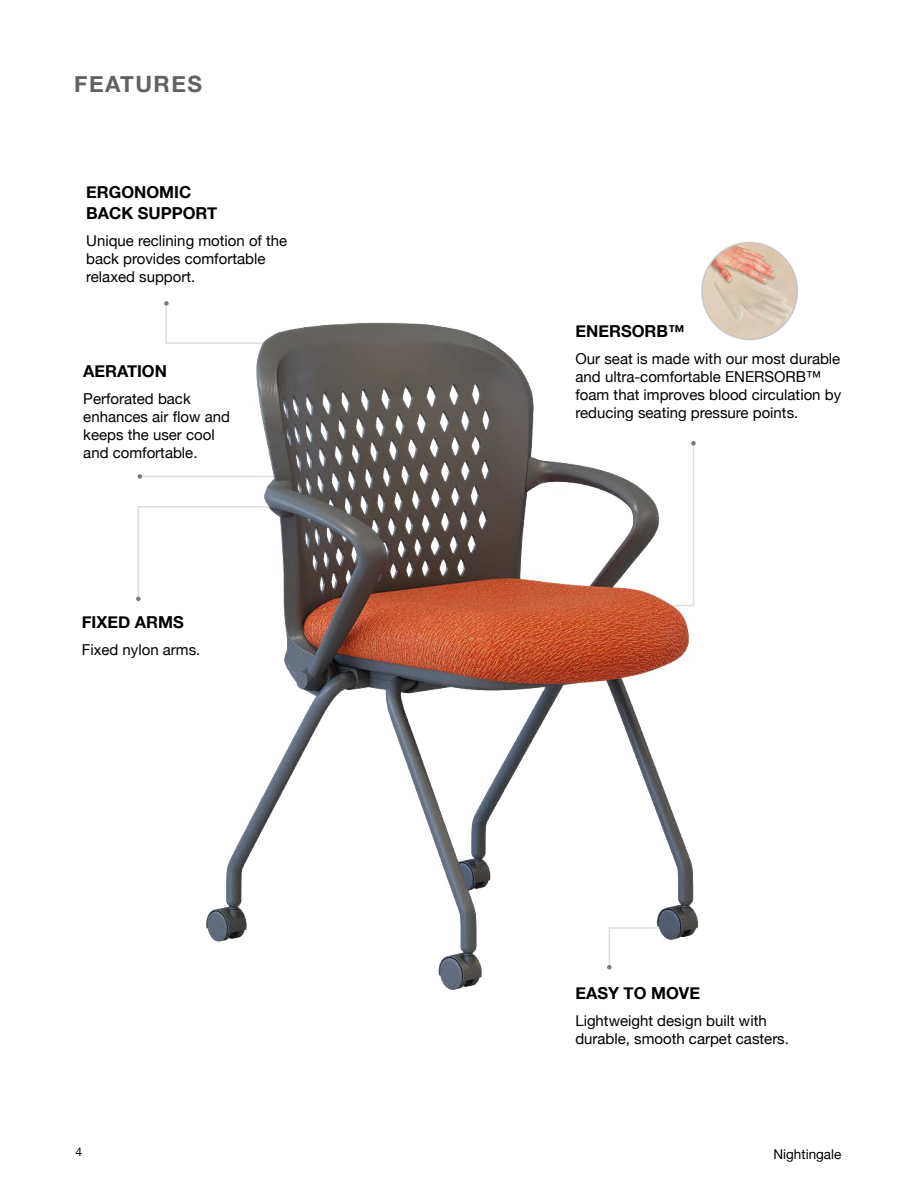
<style>
.page{position:relative;width:918px;height:1188px;background:#fff}
.page>*{position:absolute;margin:0;border:0;box-sizing:border-box;transform-origin:0 0}
.t1{font:700 22.5px "Helvetica Neue";color:#616264}
.t2{font:700 16.5px/21px "Helvetica Neue";color:#000}
.t3{font:15px/18px "Helvetica Neue";color:#000}
.t4{font:13.5px "Helvetica Neue";color:#000}
.t5{font:12px "Helvetica Neue";color:#000}
</style>
<div class="page">
<img style="left:136px;top:241px;width:662px;height:749px">
<h1 class="t1" style="left:74px;top:66px;width:31px">FEAT</h1>
<h1 class="t1" style="left:135px;top:66px;width:52px">URES</h1>
<p class="t2" style="left:86px;top:182px;width:133px">ERGONOMIC<br>BACK SUPPORT</p>
<p class="t3" style="left:86px;top:232px;width:203px">Unique reclining motion of the back provides comfortable relaxed support.</p>
<p class="t2" style="left:83px;top:362px;width:85px">AERATION</p>
<p class="t3" style="left:83px;top:391px;width:148px">Perforated back enhances air flow and keeps the user cool and comfortable.</p>
<p class="t2" style="left:82px;top:612px;width:104px">FIXED ARMS</p>
<p class="t3" style="left:82px;top:641px;width:120px">Fixed nylon arms.</p>
<p class="t2" style="left:576px;top:321px;width:111px">ENERSORB™</p>
<p class="t3" style="left:576px;top:350px;width:267px">Our seat is made with our most durable and ultra-comfortable ENERSORB™ foam that improves blood circulation by reducing seating pressure points.</p>
<p class="t2" style="left:575px;top:983px;width:126px">EASY TO MOVE</p>
<p class="t3" style="left:575px;top:1012px;width:215px">Lightweight design built with durable, smooth carpet casters.</p>
<p class="t5" style="left:76px;top:1143px;width:8px">4</p>
<p class="t4" style="left:773px;top:1144px;width:69px">Nightingale</p>
</div>
